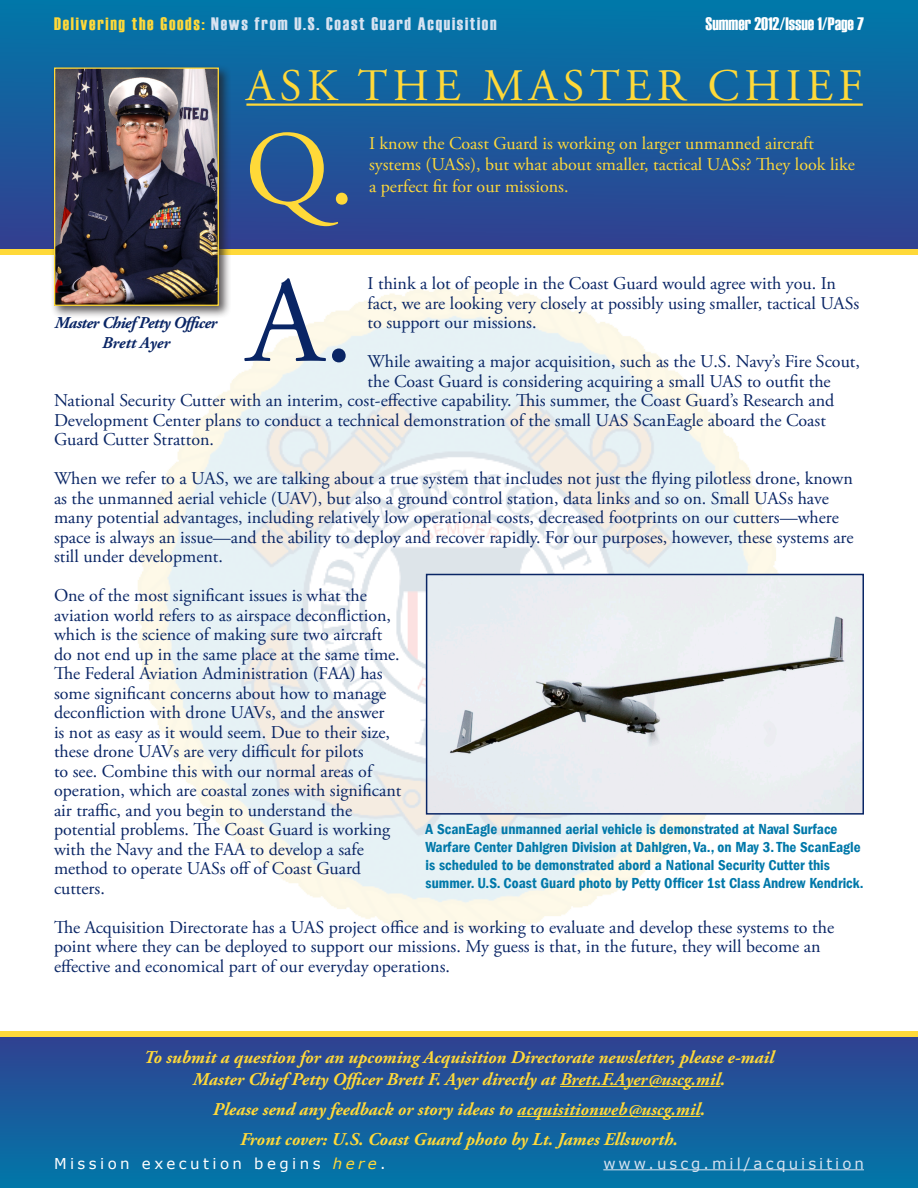
<style>
.page{position:relative;width:918px;height:1188px;background:#fff}
.page>*{position:absolute;margin:0;border:0;box-sizing:border-box;transform-origin:0 0}
.t1{font:122.1px "Adobe Garamond Pro";color:#092565}
.t2{font:105px "Adobe Garamond Pro";color:#ffd939}
.t3{font:45px "Adobe Garamond Pro";letter-spacing:.12em;color:#ffd939}
.t4{font:18px/19.5px "Adobe Garamond Pro";color:#092565}
.t5{font:italic 700 18px "Adobe Garamond Pro";color:#ffd939}
.t6{font:18px/21.6px "Adobe Garamond Pro";color:#ffd939}
.t7{font:18px "Haettenschweiler";letter-spacing:.1em;color:#d7e3f1}
.t8{font:18px "Haettenschweiler";color:#fff}
.t9{font:italic 700 16.5px/19.8px "Adobe Garamond Pro";letter-spacing:-.03em;color:#092565;text-align:center}
.t10{font:15px/18px "Franklin Gothic LT Com Dm Cn";color:#0078a9}
.t11{font:15px "Verdana";letter-spacing:.23em;color:#fff}
.t12{font:15px "Verdana";letter-spacing:.2em;color:#d7e3f1}
.s1{color:#ffd939}
.s2{font-style:italic;color:#ffd939}
</style>
<div class="page">
<div style="left:0;top:1032px;width:918px;height:156px;background:linear-gradient(to bottom,#313f90,#0178a9)"></div>
<div style="left:0;top:250px;width:918px;height:5px;background:#ffd939"></div>
<div style="left:0;top:1032px;width:918px;height:5px;background:#ffd939"></div>
<img style="left:136px;top:287px;width:646px;height:645px">
<div style="left:0;top:0;width:918px;height:249px;background:linear-gradient(to bottom,#0079a9,#323f90)"></div>
<hr style="left:246px;top:103px;width:617px;height:3px;background:#ffd939">
<div style="left:51px;top:64px;width:181px;height:255px;background:#231f20;opacity:.75"></div>
<img style="left:56px;top:70px;width:161px;height:234px">
<div style="left:54px;top:68px;width:165px;height:238px;border:1px solid #ffd939"></div>
<hr style="left:603px;top:1169px;width:261px;height:1px;background:#d7e3f1">
<img style="left:429px;top:577px;width:432px;height:235px">
<div style="left:426px;top:574px;width:438px;height:241px;border:2px solid #092565"></div>
<hr style="left:560px;top:1086px;width:160px;height:1px;background:#ffd939">
<hr style="left:517px;top:1116px;width:183px;height:1px;background:#ffd939">
<p class="t7" style="left:54px;top:14px;width:444px"><span class="s1">Delivering the Goods:</span> News from U.S. Coast Guard Acquisition</p>
<p class="t8" style="left:705px;top:14px;width:160px">Summer 2012/Issue 1/Page 7</p>
<p class="t3" style="left:246px;top:59px;width:618px">ASK THE MASTER CHIEF</p>
<p class="t2" style="left:245px;top:107px;width:111px">Q.</p>
<p class="t6" style="left:369px;top:133px;width:487px">I know the Coast Guard is working on larger unmanned aircraft systems (UASs), but what about smaller, tactical UASs? They look like a perfect fit for our missions.</p>
<p class="t4" style="left:368px;top:274px;width:493px">I think a lot of people in the Coast Guard would agree with you. In fact, we are looking very closely at possibly using smaller, tactical UASs to support our missions.</p>
<p class="t4" style="left:368px;top:352px;width:494px">While awaiting a major acquisition, such as the U.S. Navy’s Fire Scout,</p>
<p class="t4" style="left:368px;top:372px;width:465px">the Coast Guard is considering acquiring a small UAS to outfit the</p>
<p class="t4" style="left:54px;top:391px;width:782px">National Security Cutter with an interim, cost-effective capability. This summer, the Coast Guard’s Research and</p>
<p class="t4" style="left:54px;top:411px;width:773px">Development Center plans to conduct a technical demonstration of the small UAS ScanEagle aboard the Coast</p>
<p class="t4" style="left:54px;top:430px;width:162px">Guard Cutter Stratton.</p>
<p class="t4" style="left:54px;top:469px;width:801px">When we refer to a UAS, we are talking about a true system that includes not just the flying pilotless drone, known as the unmanned aerial vehicle (UAV), but also a ground control station, data links and so on. Small UASs have many potential advantages, including relatively low operational costs, decreased footprints on our cutters—where space is always an issue—and the ability to deploy and recover rapidly. For our purposes, however, these systems are still under development.</p>
<p class="t4" style="left:54px;top:586px;width:349px">One of the most significant issues is what the aviation world refers to as airspace deconfliction, which is the science of making sure two aircraft do not end up in the same place at the same time.<br>The Federal Aviation Administration (FAA) has some significant concerns about how to manage deconfliction with drone UAVs, and the answer<br>is not as easy as it would seem. Due to their size, these drone UAVs are very difficult for pilots<br>to see. Combine this with our normal areas of operation, which are coastal zones with significant air traffic, and you begin to understand the potential problems. The Coast Guard is working with the Navy and the FAA to develop a safe method to operate UASs off of Coast Guard cutters.</p>
<p class="t4" style="left:54px;top:918px;width:782px">The Acquisition Directorate has a UAS project office and is working to evaluate and develop these systems to the point where they can be deployed to support our missions. My guess is that, in the future, they will become an effective and economical part of our everyday operations.</p>
<p class="t1" style="left:248px;top:249px;width:108px">A.</p>
<p class="t9" style="left:55px;top:313px;width:164px">Master Chief Petty Officer<br>Brett Ayer</p>
<p class="t10" style="left:426px;top:820px;width:440px">A ScanEagle unmanned aerial vehicle is demonstrated at Naval Surface Warfare Center Dahlgren Division at Dahlgren, Va., on May 3. The ScanEagle is scheduled to be demonstrated abord a National Security Cutter this summer. U.S. Coast Guard photo by Petty Officer 1st Class Andrew Kendrick.</p>
<p class="t5" style="left:144px;top:1047px;width:632px">To submit a question for an upcoming Acquisition Directorate newsletter, please e-mail</p>
<p class="t5" style="left:193px;top:1069px;width:534px">Master Chief Petty Officer Brett F. Ayer directly at Brett.F.Ayer@uscg.mil.</p>
<p class="t5" style="left:213px;top:1099px;width:494px">Please send any feedback or story ideas to acquisitionweb@uscg.mil.</p>
<p class="t5" style="left:240px;top:1129px;width:439px">Front cover: U.S. Coast Guard photo by Lt. James Ellsworth.</p>
<p class="t11" style="left:54px;top:1154px;width:333px">Mission execution begins <span class="s2">here</span>.</p>
<p class="t12" style="left:603px;top:1154px;width:262px">www.uscg.mil/acquisition</p>
</div>
